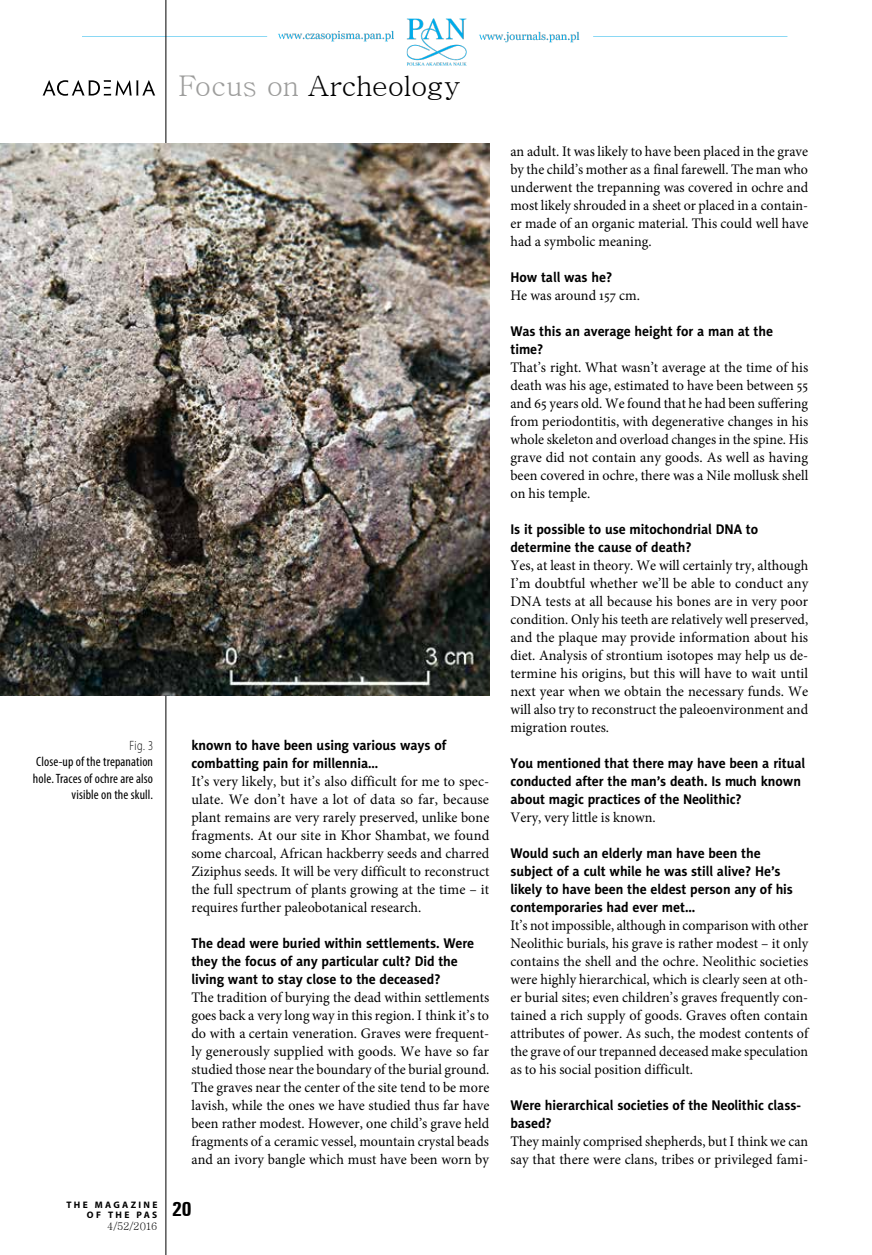
<style>
.page{position:relative;width:872px;height:1255px;background:#fff}
.page>*{position:absolute;margin:0;border:0;box-sizing:border-box;transform-origin:0 0}
.t1{font:28.5px "Batang";letter-spacing:-.02em;color:#000}
.t2{font:700 condensed 21px "Unitus TEE";color:#000}
.t3{font:14.55px/18px "Minion Pro";letter-spacing:.005em;color:#000;text-align:justify}
.t4{font:14.55px/18px "Minion Pro";letter-spacing:.005em;color:#000;text-align:justify;scale:.95 1}
.t5{font:14.55px/18px "Minion Pro";letter-spacing:.005em;color:#000;scale:.96 1}
.t6{font:700 14.1px/18px "Naomi Sans EFN";letter-spacing:-.005em;color:#000}
.t7{font:condensed 13.5px/16.5px "Myriad Pro";letter-spacing:.01em;color:#000;text-align:right}
.t8{font:300 13.5px "Myriad Pro";color:#000;scale:.76 1}
.t9{font:10.5px "Batang";letter-spacing:-.04em;color:#000}
.t10{font:700 9.45px/10.5px "Myriad Pro";letter-spacing:.245em;color:#000;text-align:right}
.s1{color:#9d9d9c}
</style>
<div class="page">
<img style="left:82px;top:15px;width:706px;height:54px">
<hr style="left:166px;top:0;width:1px;height:1254px;background:#000">
<img style="left:0;top:143px;width:489px;height:552px">
<svg style="left:43px;top:80px;width:112px;height:16px"></svg>
<h1 class="t1" style="left:179px;top:71px;width:283px"><span class="s1">Focus on</span> Archeology</h1>
<p class="t8" style="left:129px;top:737px;width:33px">Fig. 3</p>
<p class="t7" style="left:33px;top:753px;width:122px">Close-up of the trepanation hole. Traces of ochre are also visible on the skull.</p>
<p class="t10" style="left:67px;top:1198px;width:92px">THE MAGAZINE<br>OF THE PAS</p>
<p class="t9" style="left:107px;top:1221px;width:52px">4/52/2016</p>
<p class="t6" style="left:191px;top:736px;width:256px">known to have been using various ways of combatting pain for millennia…</p>
<p class="t3" style="left:191px;top:772px;width:299px">It’s very likely, but it’s also difficult for me to spec&shy;ulate. We don’t have a lot of data so far, because plant remains are very rarely preserved, unlike bone fragments. At our site in Khor Shambat, we found some charcoal, African hackberry seeds and charred Ziziphus seeds. It will be very difficult to reconstruct the full spectrum of plants growing at the time – it requires further paleobotanical research.</p>
<p class="t6" style="left:191px;top:934px;width:284px">The dead were buried within settlements. Were they the focus of any particular cult? Did the living want to stay close to the deceased?</p>
<p class="t3" style="left:191px;top:988px;width:299px">The tradition of burying the dead within settlements goes back a very long way in this region. I think it’s to do with a certain veneration. Graves were frequent&shy;ly generously supplied with goods. We have so far studied those near the boundary of the burial ground.<br>The graves near the center of the site tend to be more lavish, while the ones we have studied thus far have been rather modest. However, one child’s grave held fragments of a ceramic vessel, mountain crystal beads and an ivory bangle which must have been worn by</p>
<h2 class="t2" style="left:172px;top:1196px;width:21px">20</h2>
<p class="t3" style="left:510px;top:142px;width:299px">an adult. It was likely to have been placed in the grave by the child’s mother as a final farewell. The man who underwent the trepanning was covered in ochre and most likely shrouded in a sheet or placed in a contain&shy;er made of an organic material. This could well have had a symbolic meaning.</p>
<p class="t6" style="left:510px;top:268px;width:103px">How tall was he?</p>
<p class="t3" style="left:510px;top:286px;width:131px">He was around 157 cm.</p>
<p class="t6" style="left:510px;top:322px;width:264px">Was this an average height for a man at the time?</p>
<p class="t3" style="left:510px;top:358px;width:299px">That’s right. What wasn’t average at the time of his death was his age, estimated to have been between 55 and 65 years old. We found that he had been suffering from periodontitis, with degenerative changes in his whole skeleton and overload changes in the spine. His grave did not contain any goods. As well as having been covered in ochre, there was a Nile mollusk shell on his temple.</p>
<p class="t6" style="left:510px;top:520px;width:249px">Is it possible to use mitochondrial DNA to determine the cause of death?</p>
<p class="t3" style="left:510px;top:556px;width:299px">Yes, at least in theory. We will certainly try, although I’m doubtful whether we’ll be able to conduct any DNA tests at all because his bones are in very poor condition. Only his teeth are relatively well preserved, and the plaque may provide information about his diet. Analysis of strontium isotopes may help us de&shy;termine his origins, but this will have to wait until next year when we obtain the necessary funds. We will also try to reconstruct the paleoenvironment and migration routes.</p>
<p class="t6" style="left:510px;top:754px;width:296px">You mentioned that there may have been a ritual conducted after the man’s death. Is much known about magic practices of the Neolithic?</p>
<p class="t3" style="left:510px;top:808px;width:147px">Very, very little is known.</p>
<p class="t6" style="left:510px;top:844px;width:284px">Would such an elderly man have been the subject of a cult while he was still alive? He’s likely to have been the eldest person any of his contemporaries had ever met...</p>
<p class="t4" style="left:510px;top:916px;width:315px">It’s not impossible, although in comparison with other Neolithic burials, his grave is rather modest – it only contains the shell and the ochre. Neolithic societies were highly hierarchical, which is clearly seen at oth&shy;er burial sites; even children’s graves frequently con&shy;tained a rich supply of goods. Graves often contain attributes of power. As such, the modest contents of the grave of our trepanned deceased make speculation as to his social position difficult.</p>
<p class="t6" style="left:510px;top:1096px;width:292px">Were hierarchical societies of the Neolithic class&shy;based?</p>
<p class="t5" style="left:510px;top:1132px;width:312px">They mainly comprised shepherds, but I think we can say that there were clans, tribes or privileged fami-</p>
</div>
